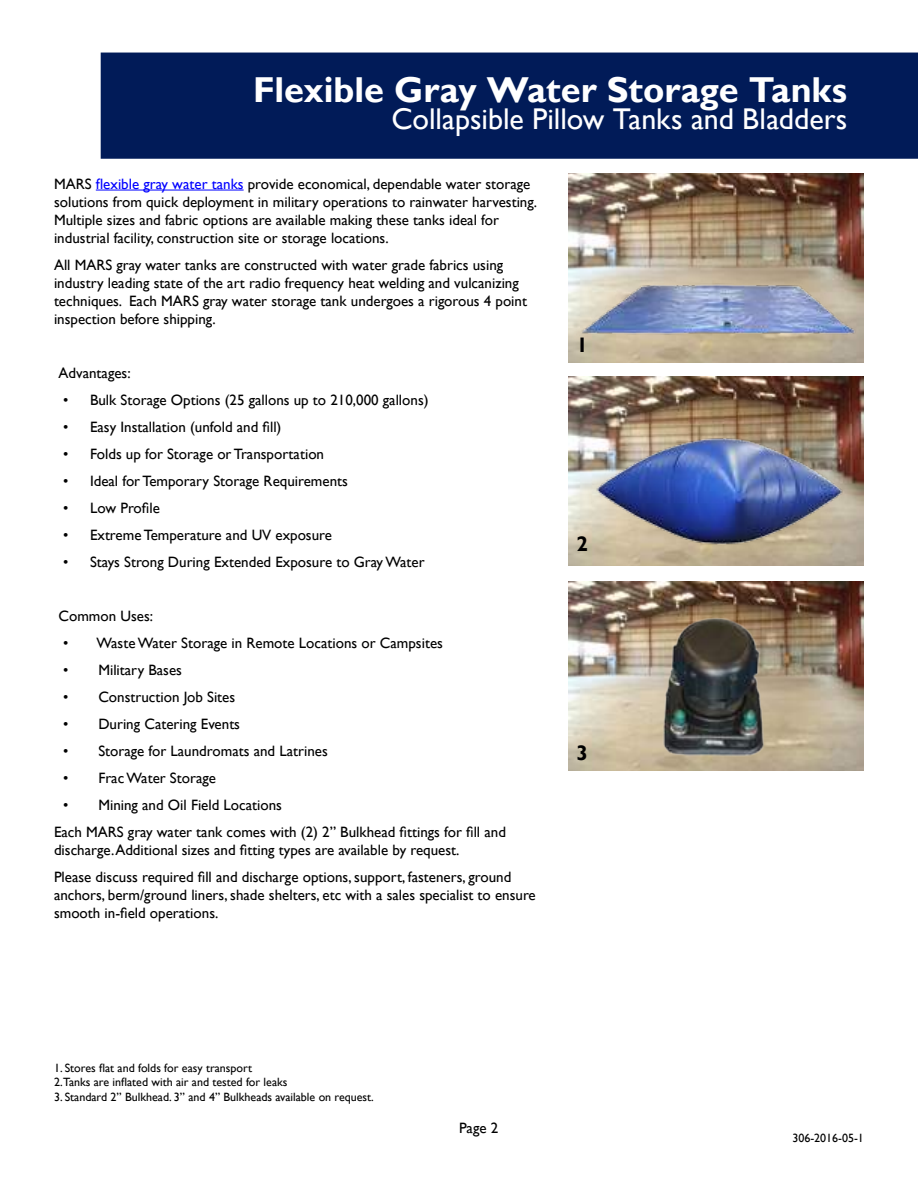
<style>
.page{position:relative;width:918px;height:1188px;background:#fff}
.page>*{position:absolute;margin:0;border:0;box-sizing:border-box;transform-origin:0 0}
.t1{font:700 36px "Gill Sans";color:#fff}
.t2{font:30px "Gill Sans";color:#fff}
.t3{font:700 21px "Gill Sans";color:#000}
.t4{font:15px/18px "Gill Sans";color:#000}
.t5{font:12px/14.4px "Gill Sans";color:#000}
.s1{color:#00f}
</style>
<div class="page">
<hr style="left:96px;top:190px;width:148px;height:1px;background:#00f">
<img style="left:569px;top:173px;width:295px;height:189px">
<div style="left:101px;top:53px;width:816px;height:105px;background:#011b58"></div>
<div style="left:101px;top:53px;width:817px;height:106px;border:2px solid #011b58"></div>
<img style="left:569px;top:377px;width:295px;height:189px">
<img style="left:569px;top:581px;width:295px;height:189px">
<img style="left:661px;top:615px;width:107px;height:144px">
<img style="left:577px;top:278px;width:283px;height:60px">
<img style="left:592px;top:432px;width:253px;height:117px">
<h1 class="t1" style="left:253px;top:68px;width:596px">Flexible Gray Water Storage Tanks</h1>
<h2 class="t2" style="left:392px;top:102px;width:457px">Collapsible Pillow Tanks and Bladders</h2>
<p class="t4" style="left:54px;top:175px;width:485px">MARS <span class="s1">flexible gray water tanks</span> provide economical, dependable water storage solutions from quick deployment in military operations to rainwater harvesting.<br>Multiple sizes and fabric options are available making these tanks ideal for industrial facility, construction site or storage locations.</p>
<p class="t4" style="left:54px;top:256px;width:475px">All MARS gray water tanks are constructed with water grade fabrics using industry leading state of the art radio frequency heat welding and vulcanizing techniques. Each MARS gray water storage tank undergoes a rigorous 4 point inspection before shipping.</p>
<p class="t4" style="left:58px;top:364px;width:74px">Advantages:</p>
<p class="t4" style="left:63px;top:391px;width:367px">• Bulk Storage Options (25 gallons up to 210,000 gallons)</p>
<p class="t4" style="left:63px;top:418px;width:220px">• Easy Installation (unfold and fill)</p>
<p class="t4" style="left:63px;top:445px;width:263px">• Folds up for Storage or Transportation</p>
<p class="t4" style="left:63px;top:472px;width:286px">• Ideal for Temporary Storage Requirements</p>
<p class="t4" style="left:63px;top:499px;width:98px">• Low Profile</p>
<p class="t4" style="left:63px;top:526px;width:271px">• Extreme Temperature and UV exposure</p>
<p class="t4" style="left:63px;top:553px;width:363px">• Stays Strong During Extended Exposure to Gray Water</p>
<p class="t4" style="left:58px;top:607px;width:96px">Common Uses:</p>
<p class="t4" style="left:63px;top:634px;width:382px">• Waste Water Storage in Remote Locations or Campsites</p>
<p class="t4" style="left:63px;top:661px;width:121px">• Military Bases</p>
<p class="t4" style="left:63px;top:688px;width:174px">• Construction Job Sites</p>
<p class="t4" style="left:63px;top:715px;width:179px">• During Catering Events</p>
<p class="t4" style="left:63px;top:742px;width:266px">• Storage for Laundromats and Latrines</p>
<p class="t4" style="left:63px;top:769px;width:155px">• Frac Water Storage</p>
<p class="t4" style="left:54px;top:792px;width:453px;line-height:27px;text-indent:9px">• Mining and Oil Field Locations<br>Each MARS gray water tank comes with (2) 2” Bulkhead fittings for fill and</p>
<p class="t4" style="left:54px;top:837px;width:459px;line-height:27px">discharge. Additional sizes and fitting types are available by request.<br>Please discuss required fill and discharge options, support, fasteners, ground</p>
<p class="t4" style="left:54px;top:886px;width:483px">anchors, berm/ground liners, shade shelters, etc with a sales specialist to ensure smooth in-field operations.</p>
<h3 class="t3" style="left:577px;top:332px;width:13px">1</h3>
<h3 class="t3" style="left:577px;top:531px;width:13px">2</h3>
<h3 class="t3" style="left:577px;top:740px;width:13px">3</h3>
<p class="t5" style="left:54px;top:1061px;width:235px">1. Stores flat and folds for easy transport<br>2.Tanks are inflated with air and tested for leaks</p>
<p class="t5" style="left:54px;top:1090px;width:321px">3. Standard 2” Bulkhead. 3” and 4” Bulkheads available on request.</p>
<p class="t4" style="left:459px;top:1119px;width:41px">Page 2</p>
<p class="t5" style="left:792px;top:1131px;width:73px">306-2016-05-1</p>
</div>
